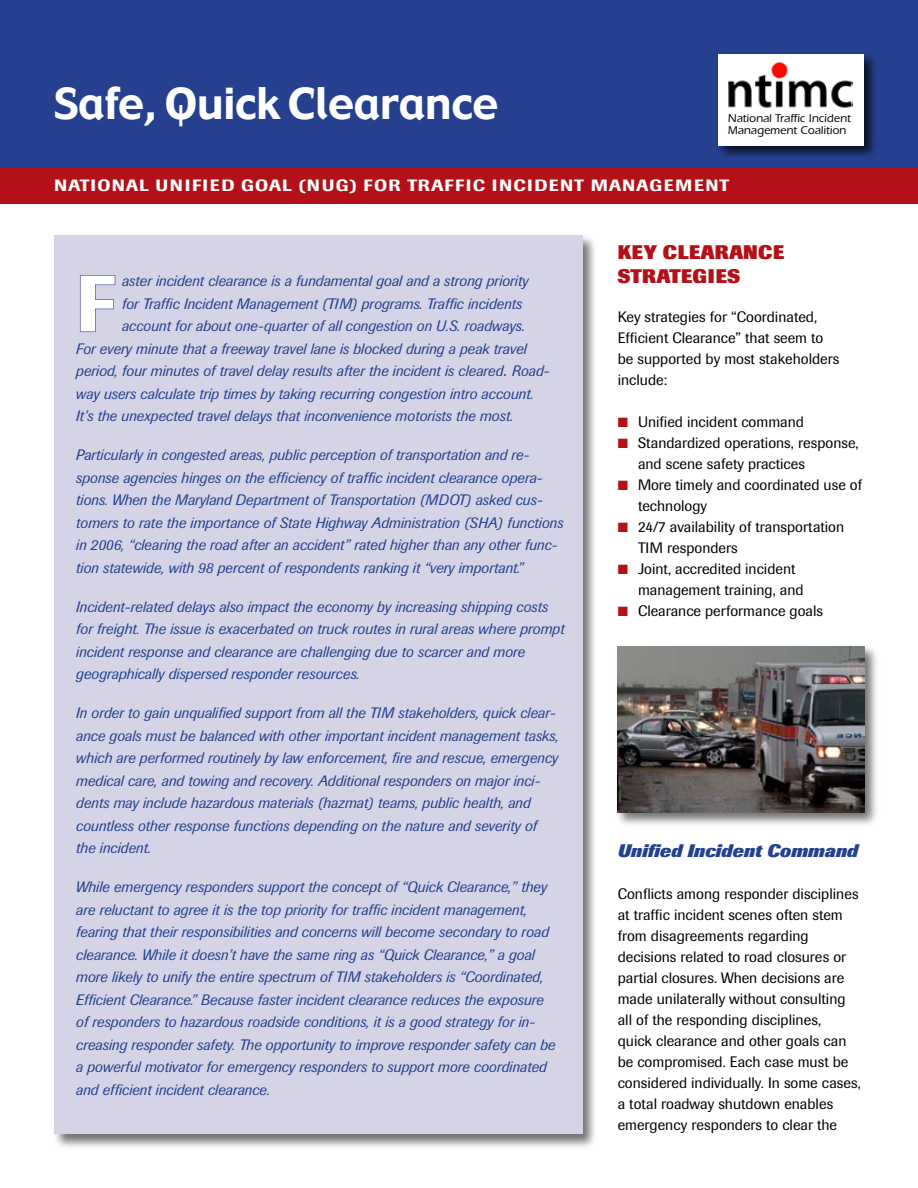
<style>
.page{position:relative;width:918px;height:1188px;background:#fff}
.page>*{position:absolute;margin:0;border:0;box-sizing:border-box;transform-origin:0 0}
.t1{font:500 78.75px "Imago";color:#fff}
.t2{font:42.6px "Gadget";letter-spacing:-.005em;color:#fff}
.t3{font:800 19.5px/23.4px "Imago";color:#b31117}
.t4{font:italic 800 18px "Imago";color:#24408f}
.t5{font:500 16.2px "Imago";letter-spacing:.07em;color:#fff;scale:1.11 1}
.t6{font:italic 15px/22.5px "Imago";color:#24408f}
.t7{font:15px/21px "Imago";color:#000}
.t8{font:500 11.7px/12.5px "Itc Eras";color:#000}
.s1{font-family:"Times";font-style:normal;font-size:18px}
.s2{color:#b31117}
</style>
<div class="page">
<div style="left:0;top:0;width:918px;height:201px;background:#24408f"></div>
<div style="left:716px;top:51px;width:164px;height:110px;background:#000;opacity:.75"></div>
<div style="left:718px;top:54px;width:146px;height:91px;background:#fff"></div>
<img style="left:728px;top:62px;width:124px;height:46px">
<div style="left:0;top:168px;width:918px;height:36px;background:#b31117"></div>
<div style="left:51px;top:233px;width:547px;height:917px;background:#000;opacity:.55"></div>
<div style="left:54px;top:236px;width:528px;height:898px;background:#d4d4e6"></div>
<svg style="left:80px;top:275px;width:36px;height:57px"></svg>
<div style="left:615px;top:643px;width:265px;height:184px;background:#000;opacity:.55"></div>
<img style="left:618px;top:646px;width:246px;height:166px">
<h2 class="t2" style="left:54px;top:76px;width:446px">Safe, Quick Clearance</h2>
<p class="t8" style="left:728px;top:112px;width:124px">National Traffic Incident<br>Management Coalition</p>
<p class="t5" style="left:54px;top:176px;width:610px">NATIONAL UN IFIED GOAL (NUG) FOR TRAFFIC INCIDENT MANAGEMENT</p>
<h1 class="t1" style="left:76px;top:256px;width:35px">F</h1>
<p class="t6" style="left:121px;top:270px;width:408px">aster incident clearance is a fundamental goal and a strong priority</p>
<p class="t6" style="left:121px;top:293px;width:402px">for Traffic Incident Management (TIM) programs. Traffic incidents</p>
<p class="t6" style="left:121px;top:315px;width:405px">account for about one-quarter of all congestion on U.S. roadways.</p>
<p class="t6" style="left:76px;top:338px;width:452px">For every minute that a freeway travel lane is blocked during a peak travel</p>
<p class="t6" style="left:76px;top:360px;width:475px">period, four minutes of travel delay results after the incident is cleared<span class="s1">.</span> Road-</p>
<p class="t6" style="left:76px;top:383px;width:459px">way users calculate trip times by taking recurring congestion intro account.</p>
<p class="t6" style="left:76px;top:405px;width:439px">It’s the unexpected travel delays that inconvenience motorists the most.</p>
<p class="t6" style="left:76px;top:444px;width:489px">Particularly in congested areas, public perception of transportation and re&shy;sponse agencies hinges on the efficiency of traffic incident clearance opera&shy;tions. When the Maryland Department of Transportation (MDOT) asked cus&shy;tomers to rate the importance of State Highway Administration (SHA) functions in 2006, “clearing the road after an accident” rated higher than any other func&shy;tion statewide, with 98 percent of respondents ranking it “very important.”</p>
<p class="t6" style="left:76px;top:596px;width:490px">Incident-related delays also impact the economy by increasing shipping costs for freight. The issue is exacerbated on truck routes in rural areas where prompt incident response and clearance are challenging due to scarcer and more geographically dispersed responder resources.</p>
<p class="t6" style="left:76px;top:702px;width:484px">In order to gain unqualified support from all the TIM stakeholders, quick clear&shy;ance goals must be balanced with other important incident management tasks, which are performed routinely by law enforcement, fire and rescue, emergency medical care, and towing and recovery. Additional responders on major inci&shy;dents may include hazardous materials (hazmat) teams, public health, and countless other response functions depending on the nature and severity of the incident.</p>
<p class="t6" style="left:76px;top:876px;width:481px">While emergency responders support the concept of “Quick Clearance,” they are reluctant to agree it is the top priority for traffic incident management, fearing that their responsibilities and concerns will become secondary to road clearance. While it doesn’t have the same ring as “Quick Clearance,” a goal more likely to unify the entire spectrum of TIM stakeholders is “Coordinated, Efficient Clearance.” Because faster incident clearance reduces the exposure of responders to hazardous roadside conditions, it is a good strategy for in&shy;creasing responder safety. The opportunity to improve responder safety can be a powerful motivator for emergency responders to support more coordinated and efficient incident clearance.</p>
<h3 class="t3" style="left:618px;top:241px;width:168px">KEY CLEARANCE<br>STRATEGIES</h3>
<p class="t7" style="left:618px;top:306px;width:223px">Key strategies for “Coordinated,<br>Efficient Clearance” that seem to be supported by most stakeholders include:</p>
<p class="t7" style="left:618px;top:411px;width:188px"><span class="s2">■</span> Unified incident command</p>
<p class="t7" style="left:638px;top:432px;width:222px;text-indent:-20px"><span class="s2">■</span> Standardized operations, response, and scene safety practices</p>
<p class="t7" style="left:638px;top:474px;width:226px;text-indent:-20px"><span class="s2">■</span> More timely and coordinated use of technology</p>
<p class="t7" style="left:638px;top:516px;width:208px;text-indent:-20px"><span class="s2">■</span> 24/7 availability of transportation<br>TIM responders</p>
<p class="t7" style="left:638px;top:558px;width:167px;text-indent:-20px"><span class="s2">■</span> Joint, accredited incident management training, and</p>
<p class="t7" style="left:618px;top:600px;width:207px"><span class="s2">■</span> Clearance performance goals</p>
<p class="t4" style="left:618px;top:840px;width:242px">Unified Incident Command</p>
<p class="t7" style="left:618px;top:884px;width:245px">Conflicts among responder disciplines at traffic incident scenes often stem from disagreements regarding decisions related to road closures or partial closures. When decisions are made unilaterally without consulting all of the responding disciplines,<br>quick clearance and other goals can be compromised. Each case must be considered individually. In some cases, a total roadway shutdown enables emergency responders to clear the</p>
</div>
